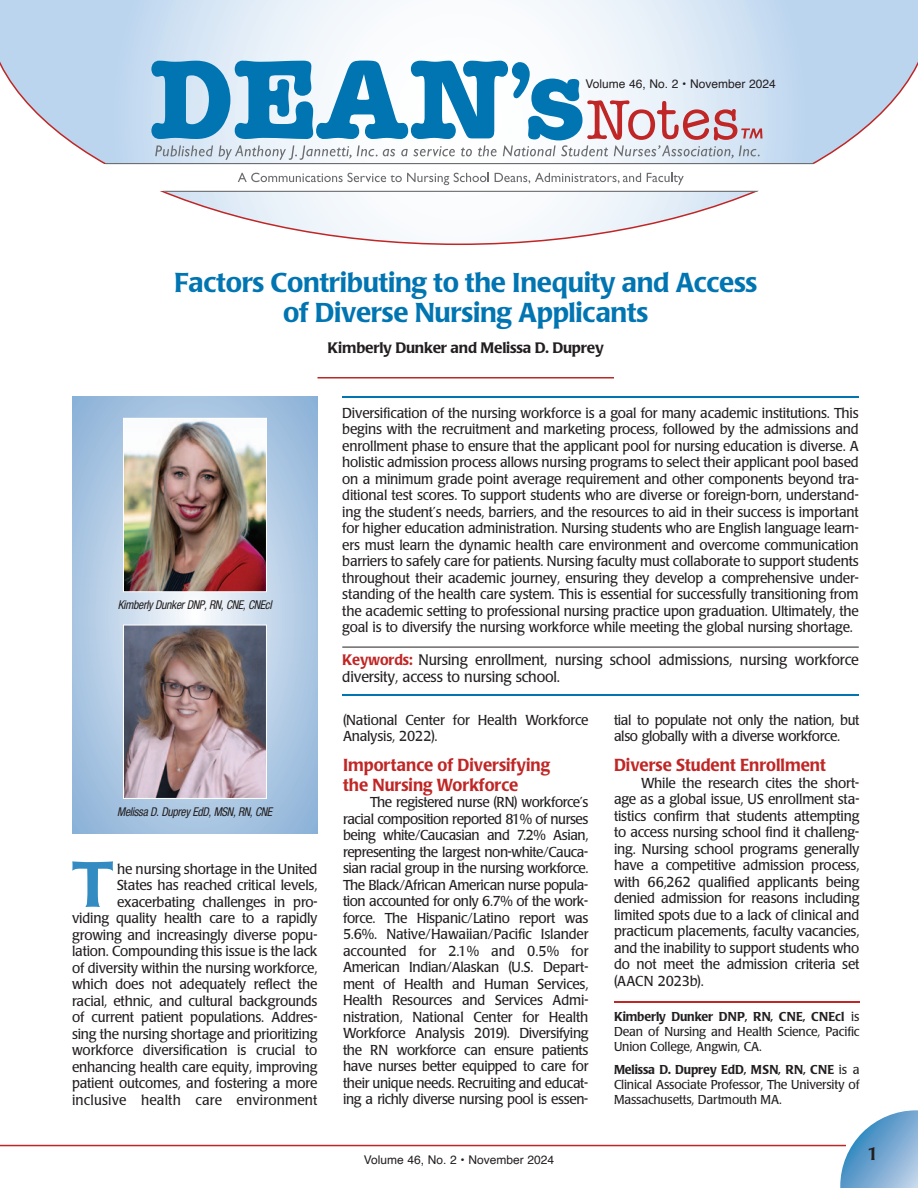
<style>
.page{position:relative;width:918px;height:1188px;background:#fff}
.page>*{position:absolute;margin:0;border:0;box-sizing:border-box;transform-origin:0 0}
.t1{font:500 63.75px "Poppl Laudatio";color:#338cc1}
.t2{font:500 27px/30px "Poppl Laudatio";letter-spacing:-.01em;color:#0075b2;text-align:center}
.t3{font:500 18px "Poppl Laudatio";color:#231f20}
.t4{font:500 17.25px/19.5px "Poppl Laudatio";color:#c02625;scale:.95 1}
.t5{font:15px/16.5px "Poppl Laudatio";letter-spacing:-.01em;color:#231f20;scale:.95 1}
.t6{font:500 15px "Poppl Laudatio";letter-spacing:-.01em;color:#231f20}
.t7{font:14.25px/16.5px "Poppl Laudatio";letter-spacing:-.01em;color:#231f20;text-align:justify;scale:.95 1}
.t8{font:12.75px/15px "Poppl Laudatio";letter-spacing:-.01em;color:#231f20;text-align:justify;scale:.95 1}
.t9{font:italic condensed 12.15px "Helvetica Neue LT Std";letter-spacing:-.03em;color:#231f20;scale:.95 1}
.t10{font:12px "Helvetica";color:#231f20}
.s1{font-weight:500;color:#c02625}
.s2{font-weight:500}
</style>
<div class="page">
<svg style="left:840px;top:1110px;width:78px;height:78px"></svg>
<hr style="left:0;top:1145px;width:846px;height:1px;background:#c02625">
<svg style="left:0;top:0;width:918px;height:245px"></svg>
<div style="left:96px;top:164px;width:726px;height:27px;background:#fff"></div>
<hr style="left:105px;top:163px;width:709px;height:1px;background:#6c6d70">
<svg style="left:163px;top:191px;width:596px;height:1px"></svg>
<svg style="left:238px;top:173px;width:251px;height:12px"></svg>
<svg style="left:495px;top:173px;width:146px;height:11px"></svg>
<svg style="left:647px;top:173px;width:37px;height:12px"></svg>
<svg style="left:151px;top:61px;width:611px;height:99px"></svg>
<hr style="left:318px;top:377px;width:296px;height:2px;background:#c02625">
<svg style="left:72px;top:397px;width:246px;height:436px;background:#aec8e3"></svg>
<img style="left:125px;top:420px;width:140px;height:170px">
<div style="left:123px;top:418px;width:144px;height:174px;border:1px solid #fff"></div>
<img style="left:125px;top:627px;width:140px;height:170px">
<div style="left:123px;top:625px;width:144px;height:174px;border:1px solid #fff"></div>
<hr style="left:342px;top:397px;width:517px;height:1px;background:#0075b2">
<hr style="left:342px;top:695px;width:517px;height:1px;background:#0075b2">
<hr style="left:342px;top:647px;width:517px;height:1px;background:#231f20">
<hr style="left:614px;top:1001px;width:246px;height:2px;background:#c02625">
<p class="t10" style="left:586px;top:78px;width:192px">Volume 46, No. 2 • November 2024</p>
<p class="t2" style="left:174px;top:270px;width:585px">Factors Contributing to the Inequity and Access of Diverse Nursing Applicants</p>
<p class="t6" style="left:328px;top:342px;width:278px">Kimberly Dunker and Melissa D. Duprey</p>
<p class="t9" style="left:118px;top:601px;width:164px">Kimberly Dunker DNP, RN, CNE, CNEcl</p>
<p class="t9" style="left:117px;top:807px;width:165px">Melissa D. Duprey EdD, MSN, RN, CNE</p>
<p class="t1" style="left:72px;top:859px;width:43px">T</p>
<p class="t7" style="left:72px;top:862px;width:260px;text-align:right">he nursing shortage in the United<br>States has reached critical levels, exacerbating challenges in pro-<br>viding quality health care to a rapidly growing and increasingly diverse popu&shy;lation. Compounding this issue is the lack of diversity within the nursing workforce, which does not adequately reflect the racial, ethnic, and cultural backgrounds of current patient populations. Addres - sing the nursing shortage and prioritizing workforce diversification is crucial to enhancing health care equity, improving patient outcomes, and fostering a more inclusive health care environment</p>
<p class="t7" style="left:342px;top:406px;width:545px">Diversification of the nursing workforce is a goal for many academic institutions. This begins with the recruitment and marketing process, followed by the admissions and enrollment phase to ensure that the applicant pool for nursing education is diverse. A holistic admission process allows nursing programs to select their applicant pool based on a minimum grade point average requirement and other components beyond tra&shy;ditional test scores. To support students who are diverse or foreign-born, understand&shy;ing the student’s needs, barriers, and the resources to aid in their success is important for higher education administration. Nursing students who are English language learn&shy;ers must learn the dynamic health care environment and overcome communication barriers to safely care for patients. Nursing faculty must collaborate to support students throughout their academic journey, ensuring they develop a comprehensive under&shy;standing of the health care system. This is essential for successfully transitioning from the academic setting to professional nursing practice upon graduation. Ultimately, the goal is to diversify the nursing workforce while meeting the global nursing shortage.</p>
<p class="t5" style="left:342px;top:654px;width:545px"><span class="s1">Keywords:</span> Nursing enrollment, nursing school admissions, nursing workforce diversity, access to nursing school.</p>
<p class="t7" style="left:343px;top:713px;width:260px">(National Center for Health Workforce<br>Analysis, 2022).</p>
<p class="t4" style="left:343px;top:757px;width:220px">Importance of Diversifying the Nursing Workforce</p>
<p class="t7" style="left:343px;top:795px;width:260px;text-indent:27px">The registered nurse (RN) workforce’s racial composition reported 81% of nurses being white/Caucasian and 7.2% Asian, representing the largest non-white/Cauca - sian racial group in the nursing workforce.<br>The Black/African Ameri can nurse popula&shy;tion accounted for only 6.7% of the work&shy;force. The Hispanic/Latino report was 5.6%. Native/Hawaiian/Pacific Island er accounted for 2.1% and 0.5% for American Indian/Alaskan (U.S. Depart - ment of Health and Human Services, Health Resources and Services Admi - nistration, National Center for Health Workforce Analysis 2019). Diversifying the RN workforce can ensure patients have nurses better equipped to care for their unique needs. Recruiting and educat&shy;ing a richly diverse nursing pool is essen-</p>
<p class="t7" style="left:614px;top:713px;width:260px">tial to populate not only the nation, but also globally with a diverse workforce.</p>
<p class="t4" style="left:614px;top:757px;width:225px">Diverse Student Enrollment</p>
<p class="t7" style="left:614px;top:776px;width:260px;text-indent:27px">While the research cites the short&shy;age as a global issue, US enrollment sta&shy;tistics confirm that students attempting to access nursing school find it challeng&shy;ing. Nursing school programs generally have a competitive admission process, with 66,262 qualified applicants being denied admission for reasons including limited spots due to a lack of clinical and practicum placements, faculty vacancies, and the inability to support students who do not meet the admission criteria set (AACN 2023b).</p>
<p class="t8" style="left:614px;top:1011px;width:260px"><span class="s2">Kimberly Dunker DNP, RN, CNE, CNEcl</span> is Dean of Nursing and Health Science, Pacific Union College, Angwin, CA.</p>
<p class="t8" style="left:614px;top:1063px;width:260px"><span class="s2">Melissa D. Duprey EdD, MSN, RN, CNE</span> is a Clinical Associate Professor, The University of Massachusetts, Dartmouth MA.</p>
<p class="t10" style="left:364px;top:1155px;width:192px">Volume 46, No. 2 • November 2024</p>
<p class="t3" style="left:867px;top:1147px;width:12px">1</p>
</div>
